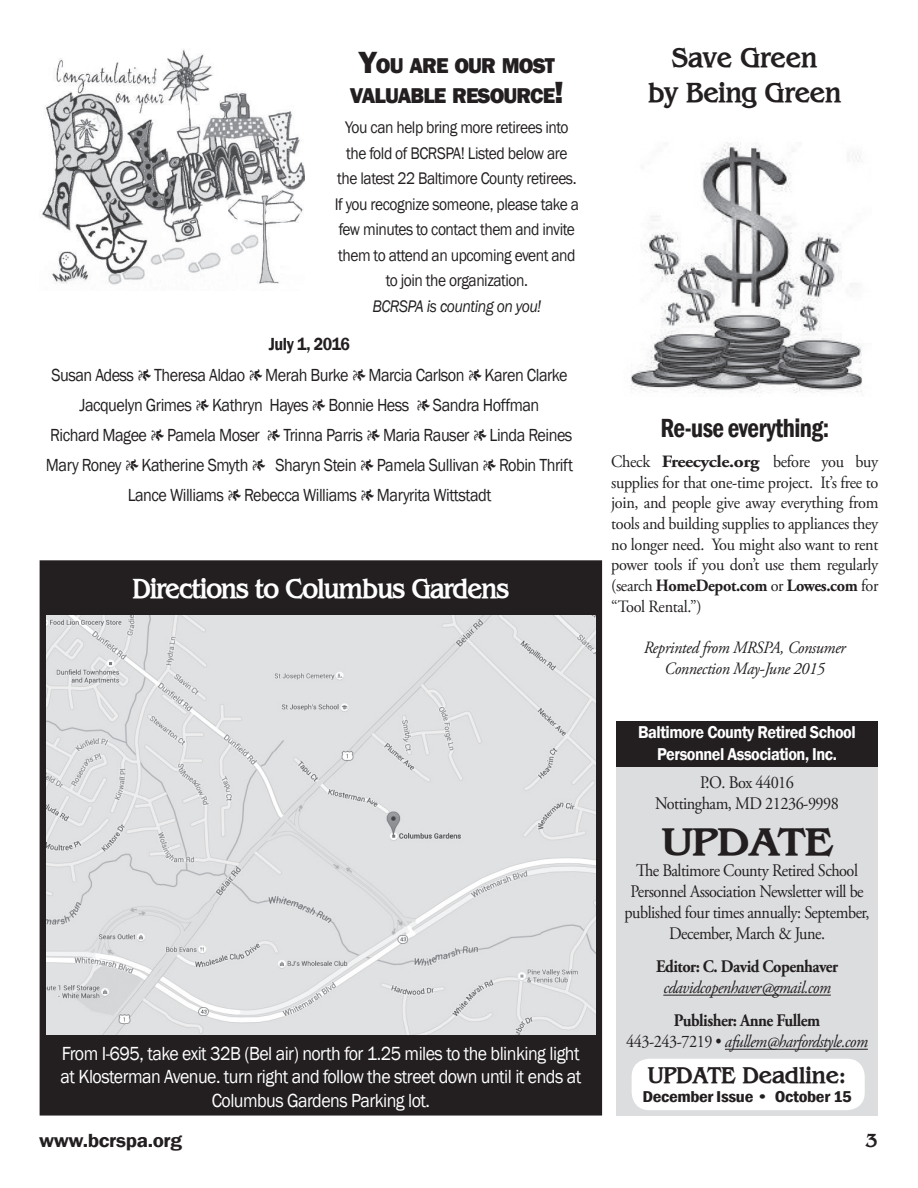
<style>
.page{position:relative;width:918px;height:1188px;background:#fff}
.page>*{position:absolute;margin:0;border:0;box-sizing:border-box;transform-origin:0 0}
.t1{font:700 39.75px "Bangle";color:#231f20;scale:1.16 1}
.t2{font:700 28.5px "Bangle";letter-spacing:-.03em;color:#fff;scale:.92 1}
.t3{font:700 28.5px/34.2px "Bangle";color:#231f20;text-align:center;scale:.95 1}
.t4{font:600 condensed 27px "Franklin Gothic";letter-spacing:-.02em;color:#231f20;scale:.94 1}
.t5{font:700 23.55px "Bangle";color:#231f20}
.t6{font:800 22.05px/30px "Franklin Gothic";letter-spacing:-.045em;color:#231f20;text-align:center}
.t7{font:19.5px/23.4px "Franklin Gothic";letter-spacing:-.03em;color:#fff;text-align:center;scale:.92 1}
.t8{font:600 19.5px "Franklin Gothic";letter-spacing:-.02em;color:#231f20;scale:1.08 1}
.t9{font:700 19.5px "Bangle";color:#231f20}
.t10{font:18px/30.2px "Franklin Gothic";letter-spacing:-.03em;color:#231f20;text-align:center;scale:.9 1}
.t11{font:17.7px/21.1px "Adobe Garamond Pro";letter-spacing:-.03em;color:#231f20;text-align:center;scale:.92 1}
.t12{font:italic 17.7px/21.1px "Adobe Garamond Pro";letter-spacing:-.03em;color:#231f20;text-align:center;scale:.92 1}
.t13{font:600 17.7px/21.1px "Franklin Gothic";letter-spacing:-.03em;color:#fff;text-align:center;scale:.92 1}
.t14{font:700 17.7px "Adobe Garamond Pro";letter-spacing:-.03em;color:#231f20;scale:.92 1}
.t15{font:17.25px/20.7px "Adobe Garamond Pro";letter-spacing:-.02em;color:#231f20;text-align:justify;scale:.94 1}
.t16{font:17.25px/25.5px "Franklin Gothic";letter-spacing:-.03em;color:#231f20;text-align:center;scale:.9 1}
.t17{font:italic 17.25px/20.7px "Adobe Garamond Pro";letter-spacing:-.02em;color:#231f20;text-align:center;scale:.94 1}
.t18{font:italic 17.25px "Franklin Gothic";letter-spacing:-.03em;color:#231f20;scale:.9 1}
.t19{font:600 condensed 16.2px "Franklin Gothic";letter-spacing:-.02em;color:#231f20;scale:1.18 1}
.s1{font-size:31.5px}
.s2{font-weight:600}
.s3{font-family:"Adobe Garamond Pro"}
.s4{font-weight:700}
.s5{font-weight:700;font-style:normal}
.s6{font-style:normal}
</style>
<div class="page">
<div style="left:40px;top:561px;width:561px;height:554px;background:#231f20"></div>
<div style="left:40px;top:560px;width:562px;height:556px;border:2px solid #231f20"></div>
<img style="left:46px;top:616px;width:550px;height:418px">
<div style="left:616px;top:730px;width:262px;height:386px;background:#dcdddf"></div>
<div style="left:616px;top:721px;width:262px;height:46px;background:#231f20"></div>
<hr style="left:663px;top:995px;width:168px;height:1px;background:#231f20">
<hr style="left:725px;top:1049px;width:143px;height:1px;background:#231f20">
<div style="left:632px;top:1059px;width:233px;height:51px;background:#fff;border-radius:18px"></div>
<img style="left:41px;top:49px;width:263px;height:236px">
<img style="left:630px;top:142px;width:232px;height:251px">
<p class="t6" style="left:350px;top:51px;width:215px"><span class="s1">Y</span>OU ARE OUR MOST<br>VALUABLE RESOURCE<span class="s1">!</span></p>
<p class="t16" style="left:335px;top:115px;width:273px">You can help bring more retirees into the fold of BCRSPA! Listed below are the latest 22 Baltimore County retirees.<br>If you recognize someone, please take a few minutes to contact them and invite them to attend an upcoming event and to join the organization.</p>
<p class="t18" style="left:372px;top:295px;width:189px">BCRSPA is counting on you!</p>
<p class="t10" style="left:46px;top:330px;width:587px"><span class="s2">July 1, 2016<br></span>Susan Adess <span class="s3">1</span> Theresa Aldao <span class="s3">1</span> Merah Burke <span class="s3">1</span> Marcia Carlson <span class="s3">1</span> Karen Clarke Jacquelyn Grimes <span class="s3">1</span> Kathryn Hayes <span class="s3">1</span> Bonnie Hess <span class="s3">1</span> Sandra Hoffman<br>Richard Magee <span class="s3">1</span> Pamela Moser <span class="s3">1</span> Trinna Parris <span class="s3">1</span> Maria Rauser <span class="s3">1</span> Linda Reines Mary Roney <span class="s3">1</span> Katherine Smyth <span class="s3">1</span> Sharyn Stein <span class="s3">1</span> Pamela Sullivan <span class="s3">1</span> Robin Thrift Lance Williams <span class="s3">1</span> Rebecca Williams <span class="s3">1</span> Maryrita Wittstadt</p>
<h2 class="t2" style="left:132px;top:570px;width:411px">Directions to Columbus Gardens</h2>
<p class="t7" style="left:60px;top:1042px;width:568px">From I-695, take exit 32B (Bel air) north for 1.25 miles to the blinking light at Klosterman Avenue. turn right and follow the street down until it ends at<br>Columbus Gardens Parking lot.</p>
<h2 class="t3" style="left:648px;top:40px;width:205px">Save Green<br>by Being Green</h2>
<h3 class="t4" style="left:660px;top:410px;width:181px">Re-use everything:</h3>
<p class="t15" style="left:611px;top:452px;width:286px">Check <span class="s4">Freecycle.org</span> before you buy supplies for that one-time project. It’s free to join, and people give away everything from tools and building supplies to appliances they no longer need. You might also want to rent power tools if you don’t use them regularly (search <span class="s4">HomeDepot.com</span> or <span class="s4">Lowes.com</span> for “Tool Rental.”)</p>
<p class="t17" style="left:644px;top:638px;width:217px">Reprinted from MRSPA, Consumer<br>Connection May-June 2015</p>
<p class="t13" style="left:638px;top:722px;width:238px">Baltimore County Retired School<br>Personnel Association, Inc.</p>
<p class="t11" style="left:655px;top:772px;width:201px">P.O. Box 44016<br>Nottingham, MD 21236-9998</p>
<h1 class="t1" style="left:662px;top:816px;width:149px">UPDATE</h1>
<p class="t11" style="left:625px;top:860px;width:268px">The Baltimore County Retired School Personnel Association Newsletter will be published four times annually: September, December, March &amp; June.</p>
<p class="t14" style="left:656px;top:956px;width:199px">Editor: C. David Copenhaver</p>
<p class="t12" style="left:663px;top:978px;width:184px">cdavidcopenhaver@gmail.com</p>
<p class="t12" style="left:626px;top:1011px;width:264px"><span class="s5">Publisher: Anne Fullem<br></span><span class="s6">443-243-7219 •</span> afullem@harfordstyle.com</p>
<h3 class="t5" style="left:648px;top:1060px;width:200px">UPDATE Deadline:</h3>
<p class="t19" style="left:642px;top:1086px;width:179px">December Issue • October 15</p>
<p class="t8" style="left:39px;top:1129px;width:134px">www.bcrspa.org</p>
<p class="t9" style="left:865px;top:1128px;width:14px">3</p>
</div>
